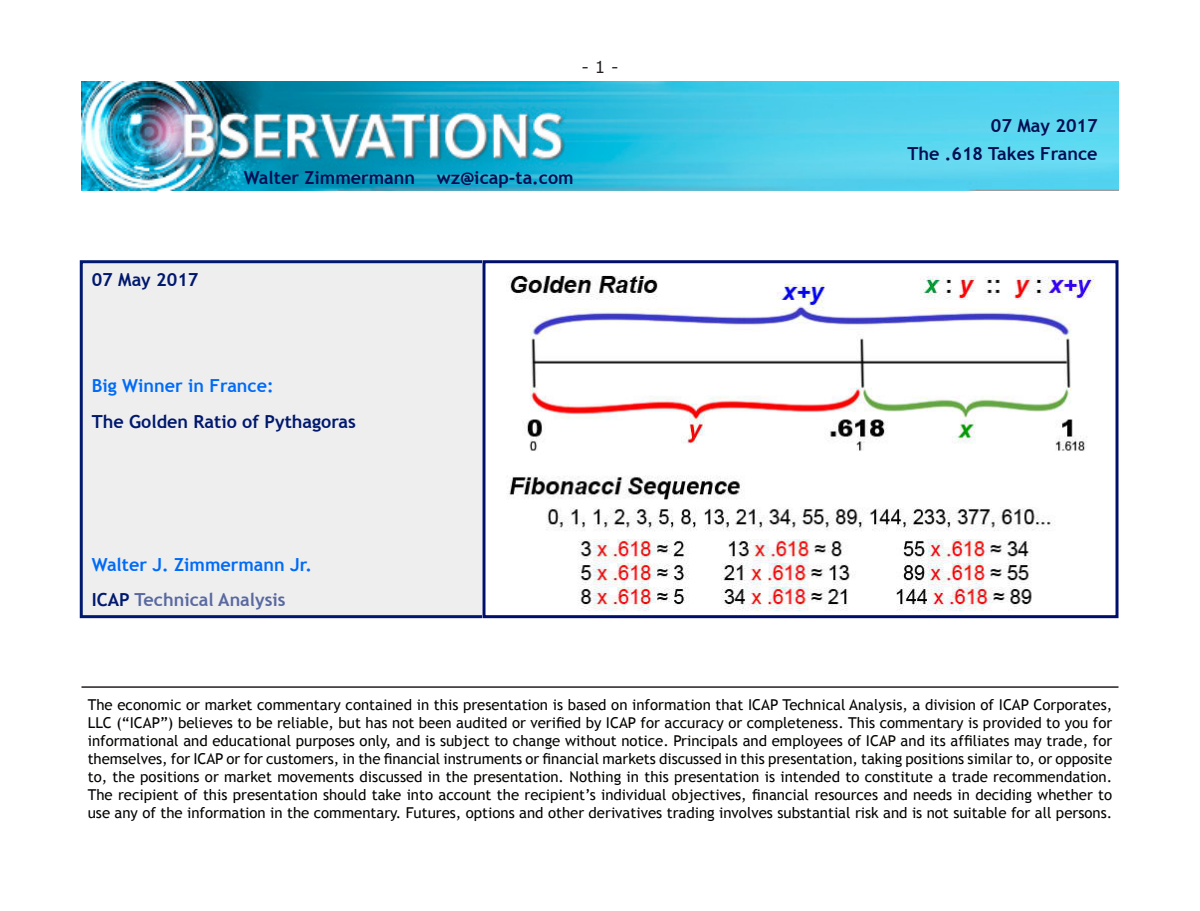
<style>
.page{position:relative;width:1200px;height:911px;background:#fff}
.page>*{position:absolute;margin:0;border:0;box-sizing:border-box;transform-origin:0 0}
.t1{font:700 18px/28.5px "Trebuchet MS";color:#000f54;text-align:right}
.Body_text{font:700 18px "Trebuchet MS";color:#006bf6}
.Body_text-2{font:700 18px "Trebuchet MS";color:#00186d}
.Body_text-3{font:700 18px "Trebuchet MS";color:#5969a0}
.t2{font:16.5px "Verdana";color:#231f20}
.t3{font:15px/18px "Trebuchet MS";color:#040503;text-align:justify}
.s1{color:#00186d}
</style>
<div class="page">
<img style="left:81px;top:82px;width:1038px;height:109px">
<hr style="left:81px;top:686px;width:1038px;height:1px;background:#231f20">
<div style="left:81px;top:262px;width:403px;height:354px;background:#eeeeef"></div>
<div style="left:80px;top:260px;width:406px;height:358px;border:3px solid #00186d"></div>
<img style="left:507px;top:275px;width:588px;height:336px">
<div style="left:483px;top:260px;width:636px;height:358px;border:3px solid #000f6c"></div>
<p class="t2" style="left:581px;top:56px;width:39px">- 1 -</p>
<p class="Body_text-2" style="left:92px;top:268px;width:108px">07 May 2017</p>
<p class="t1" style="left:244px;top:164px;width:332px">Walter Zimmermann wz@icap-ta.com</p>
<p class="Body_text" style="left:92px;top:375px;width:183px">Big Winner in France:</p>
<p class="Body_text-2" style="left:92px;top:410px;width:266px">The Golden Ratio of Pythagoras</p>
<p class="Body_text" style="left:92px;top:553px;width:222px">Walter J. Zimmermann Jr.</p>
<p class="Body_text-3" style="left:92px;top:588px;width:195px"><span class="s1">ICAP</span> Technical Analysis</p>
<p class="t1" style="left:907px;top:111px;width:192px">07 May 2017<br>The .618 Takes France</p>
<p class="t3" style="left:88px;top:696px;width:1026px">The economic or market commentary contained in this presentation is based on information that ICAP Technical Analysis, a division of ICAP Corporates, LLC (“ICAP”) believes to be reliable, but has not been audited or verified by ICAP for accuracy or completeness. This commentary is provided to you for informational and educational purposes only, and is subject to change without notice. Principals and employees of ICAP and its affiliates may trade, for themselves, for ICAP or for customers, in the financial instruments or financial markets discussed in this presentation, taking positions similar to, or opposite to, the positions or market movements discussed in the presentation. Nothing in this presentation is intended to constitute a trade recommendation.<br>The recipient of this presentation should take into account the recipient’s individual objectives, financial resources and needs in deciding whether to use any of the information in the commentary. Futures, options and other derivatives trading involves substantial risk and is not suitable for all persons.</p>
</div>
